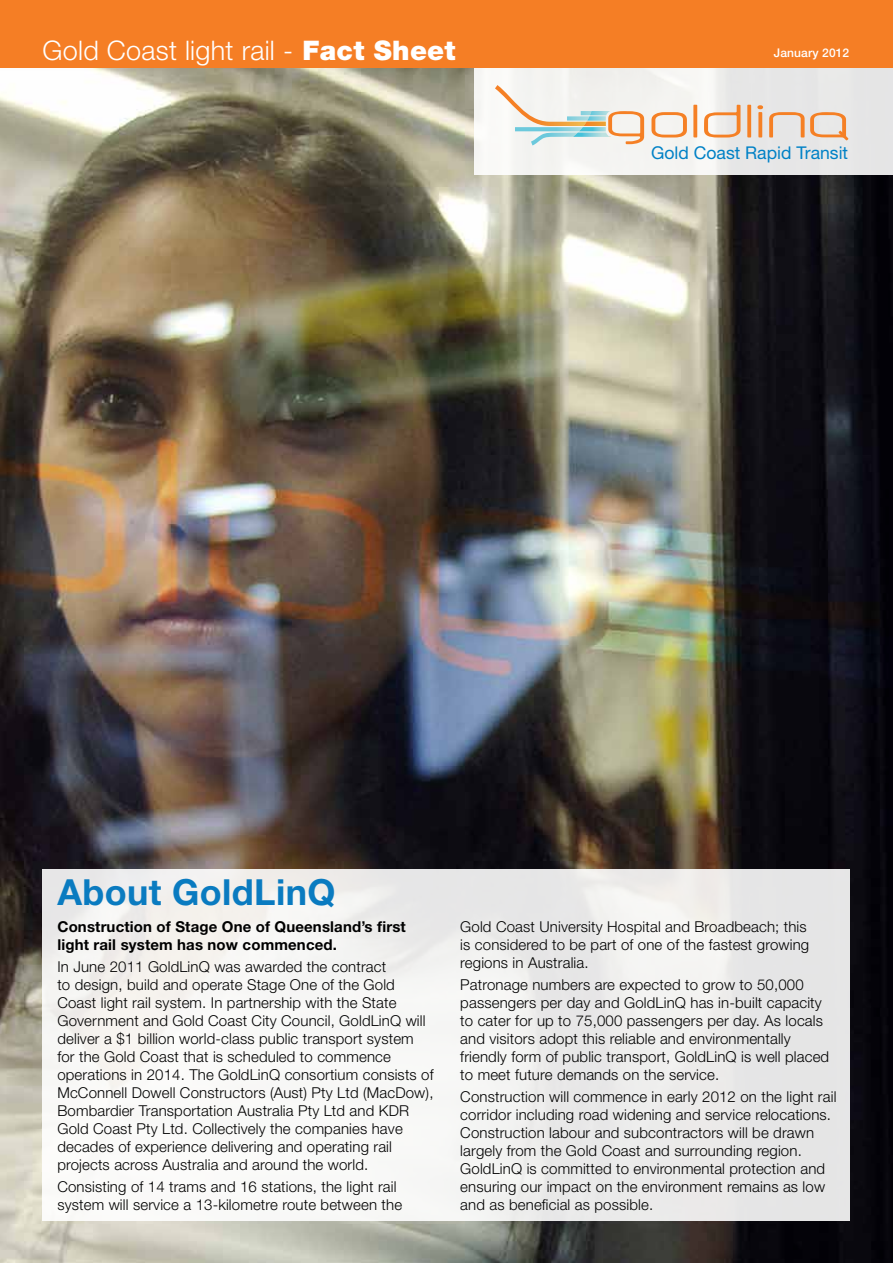
<style>
.page{position:relative;width:893px;height:1263px;background:#fff}
.page>*{position:absolute;margin:0;border:0;box-sizing:border-box;transform-origin:0 0}
.t1{font:700 36px "Helvetica Neue";letter-spacing:.01em;color:#0a7bc0}
.t2{font:300 27px "Helvetica Neue";letter-spacing:.01em;color:#fff}
.t3{font:17.55px "Helvetica Neue";color:#0081c6}
.t4{font:300 15px/18px "Helvetica Neue";letter-spacing:.01em;color:#000}
.t5{font:700 15px/18px "Helvetica Neue";letter-spacing:.01em;color:#000}
.t6{font:500 12px "Helvetica Neue";letter-spacing:.01em;color:#fff}
.s1{font-weight:900}
</style>
<div class="page">
<div style="left:0;top:0;width:893px;height:70px;background:#f57e25"></div>
<img style="left:0;top:68px;width:893px;height:1195px">
<div style="left:43px;top:869px;width:807px;height:351px;background:linear-gradient(to right,#fafaf7,#e7e7e7)"></div>
<div style="left:474px;top:68px;width:419px;height:106px;background:linear-gradient(to right,#fafaf6,#e4e4e4)"></div>
<svg style="left:495px;top:85px;width:149px;height:60px"></svg>
<svg style="left:651px;top:112px;width:36px;height:25px"></svg>
<svg style="left:693px;top:105px;width:4px;height:32px"></svg>
<svg style="left:704px;top:105px;width:36px;height:32px"></svg>
<svg style="left:747px;top:105px;width:4px;height:32px"></svg>
<svg style="left:757px;top:105px;width:6px;height:32px"></svg>
<svg style="left:769px;top:112px;width:79px;height:28px"></svg>
<h2 class="t2" style="left:43px;top:33px;width:414px">Gold Coast light rail - <span class="s1">Fact Sheet</span></h2>
<p class="t6" style="left:774px;top:46px;width:77px">January 2012</p>
<p class="t3" style="left:651px;top:142px;width:199px">Gold Coast Rapid Transit</p>
<h1 class="t1" style="left:57px;top:870px;width:279px">About GoldLinQ</h1>
<p class="t5" style="left:57px;top:917px;width:350px">Construction of Stage One of Queensland’s first light rail system has now commenced.</p>
<p class="t4" style="left:57px;top:957px;width:378px">In June 2011 GoldLinQ was awarded the contract<br>to design, build and operate Stage One of the Gold Coast light rail system. In partnership with the State Government and Gold Coast City Council, GoldLinQ will deliver a $1 billion world-class public transport system for the Gold Coast that is scheduled to commence operations in 2014. The GoldLinQ consortium consists of McConnell Dowell Constructors (Aust) Pty Ltd (MacDow), Bombardier Transportation Australia Pty Ltd and KDR Gold Coast Pty Ltd. Collectively the companies have decades of experience delivering and operating rail projects across Australia and around the world.</p>
<p class="t4" style="left:57px;top:1178px;width:346px">Consisting of 14 trams and 16 stations, the light rail system will service a 13-kilometre route between the</p>
<p class="t4" style="left:460px;top:917px;width:350px">Gold Coast University Hospital and Broadbeach; this is considered to be part of one of the fastest growing regions in Australia.</p>
<p class="t4" style="left:460px;top:975px;width:370px">Patronage numbers are expected to grow to 50,000 passengers per day and GoldLinQ has in-built capacity to cater for up to 75,000 passengers per day. As locals and visitors adopt this reliable and environmentally friendly form of public transport, GoldLinQ is well placed to meet future demands on the service.</p>
<p class="t4" style="left:460px;top:1088px;width:378px">Construction will commence in early 2012 on the light rail corridor including road widening and service relocations.<br>Construction labour and subcontractors will be drawn largely from the Gold Coast and surrounding region.<br>GoldLinQ is committed to environmental protection and ensuring our impact on the environment remains as low and as beneficial as possible.</p>
</div>
